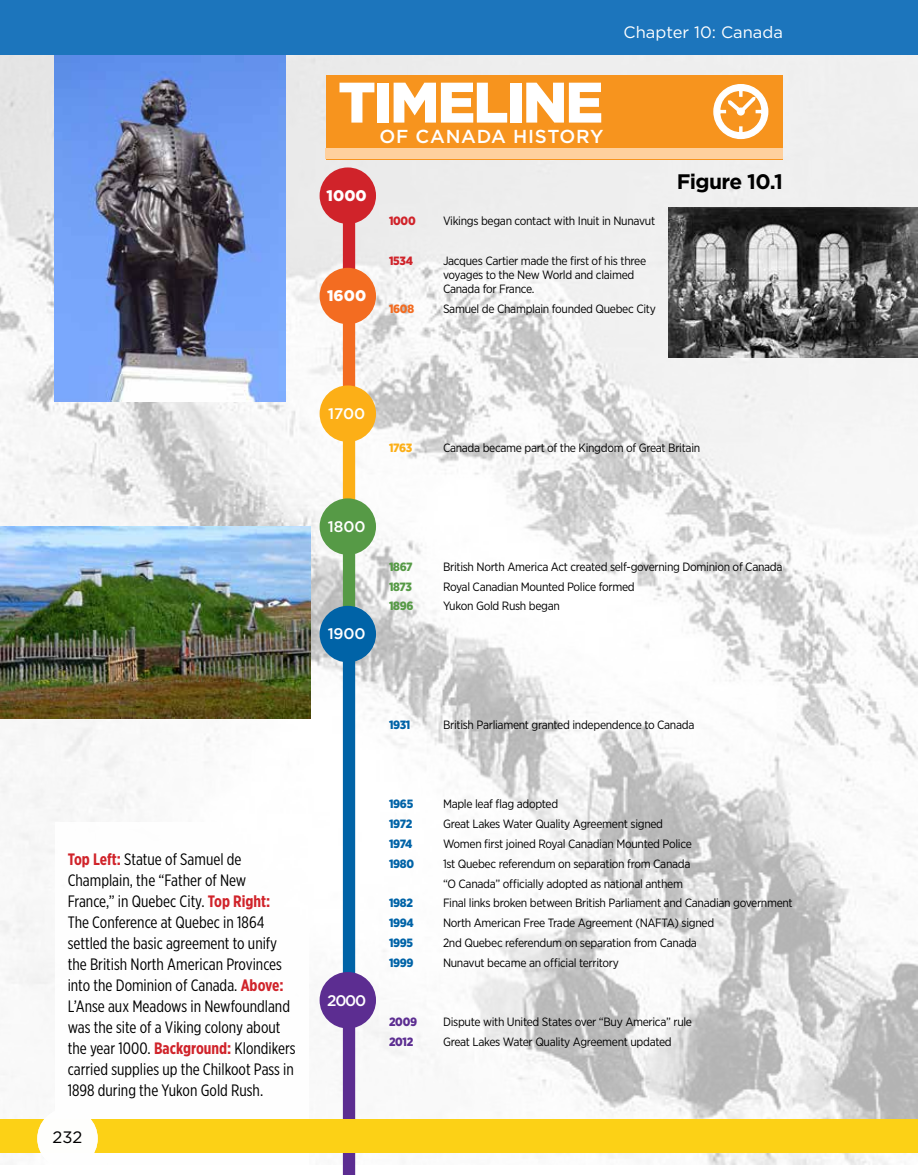
<style>
.page{position:relative;width:918px;height:1175px;background:#fff}
.page>*{position:absolute;margin:0;border:0;box-sizing:border-box;transform-origin:0 0}
.t1{font:900 57px "Gotham";letter-spacing:-.04em;color:#fff}
.t2{font:700 21px "Gotham";letter-spacing:-.03em;color:#000}
.t3{font:500 18.75px "Gotham";letter-spacing:.04em;color:#fff}
.t4{font:16.5px/21px "Gotham X Narrow";color:#000}
.t5{font:16.5px "Gotham";color:#fff}
.t6{font:16.5px "Gotham";color:#000}
.t7{font:500 15.3px "Gotham";letter-spacing:-.01em;color:#fff}
.t8{font:900 15.3px "Gotham";color:#fff}
.t9{font:12px/14.4px "Gotham Narrow";letter-spacing:-.025em;color:#000}
.t10{font:900 12px "Gotham Narrow";letter-spacing:-.025em;color:#0063a7}
.t11{font:900 12px "Gotham Narrow";letter-spacing:-.025em;color:#569a46}
.t12{font:900 12px "Gotham Narrow";letter-spacing:-.025em;color:#d0232a}
.t13{font:900 12px "Gotham Narrow";letter-spacing:-.025em;color:#5c2d91}
.t14{font:900 12px "Gotham Narrow";color:#f36c21}
.t15{font:900 12px "Gotham Narrow";color:#fcaf17}
.s1{font-weight:700;color:#d0232a}
</style>
<div class="page">
<img style="left:0;top:54px;width:918px;height:1110px">
<div style="left:326px;top:75px;width:457px;height:84px;background:#f7941e"></div>
<div style="left:325px;top:148px;width:458px;height:11px;background:#fed09e"></div>
<svg style="left:713px;top:84px;width:56px;height:56px"></svg>
<div style="left:738px;top:108px;width:6px;height:7px;background:#fff;border-radius:50%"></div>
<div style="left:737px;top:107px;width:8px;height:9px;border:2px solid #fff;border-radius:50%"></div>
<div style="left:56px;top:822px;width:253px;height:352px;background:#fff"></div>
<img style="left:0;top:526px;width:311px;height:192px">
<img style="left:669px;top:208px;width:249px;height:149px">
<div style="left:343px;top:657px;width:12px;height:329px;background:#0063a7"></div>
<div style="left:343px;top:306px;width:12px;height:103px;background:#f36c21"></div>
<div style="left:343px;top:196px;width:12px;height:81px;background:#d0232a"></div>
<div style="left:322px;top:270px;width:52px;height:52px;background:#f36c21;border-radius:50%"></div>
<div style="left:320px;top:268px;width:56px;height:56px;border:5px solid #f36c21;border-radius:50%"></div>
<div style="left:322px;top:170px;width:52px;height:52px;background:#d0232a;border-radius:50%"></div>
<div style="left:320px;top:167px;width:56px;height:57px;border:5px solid #d0232a;border-radius:50%"></div>
<div style="left:322px;top:388px;width:52px;height:51px;background:#fcaf17;border-radius:50%"></div>
<div style="left:320px;top:385px;width:56px;height:57px;border:5px solid #fcaf17;border-radius:50%"></div>
<div style="left:322px;top:974px;width:52px;height:52px;background:#5c2d91;border-radius:50%"></div>
<div style="left:320px;top:972px;width:56px;height:56px;border:5px solid #5c2d91;border-radius:50%"></div>
<div style="left:343px;top:429px;width:12px;height:84px;background:#fcaf17"></div>
<div style="left:343px;top:542px;width:12px;height:103px;background:#569a46"></div>
<div style="left:322px;top:608px;width:52px;height:52px;background:#0063a7;border-radius:50%"></div>
<div style="left:320px;top:606px;width:56px;height:56px;border:5px solid #0063a7;border-radius:50%"></div>
<div style="left:343px;top:1016px;width:12px;height:158px;background:#5c2d91"></div>
<div style="left:322px;top:500px;width:52px;height:52px;background:#569a46;border-radius:50%"></div>
<div style="left:320px;top:498px;width:56px;height:57px;border:5px solid #569a46;border-radius:50%"></div>
<img style="left:54px;top:54px;width:231px;height:347px">
<div style="left:0;top:1119px;width:918px;height:33px;background:#fcd116"></div>
<div style="left:0;top:0;width:918px;height:54px;background:#1c75bc"></div>
<div style="left:37px;top:1108px;width:61px;height:60px;background:#fff;border-radius:50%"></div>
<h1 class="t1" style="left:338px;top:63px;width:267px">TIMELINE</h1>
<h3 class="t3" style="left:379px;top:124px;width:226px">OF CANADA HISTORY</h3>
<p class="t8" style="left:327px;top:185px;width:42px">1000</p>
<h3 class="t5" style="left:624px;top:22px;width:161px">Chapter 10: Canada</h3>
<h2 class="t2" style="left:677px;top:168px;width:108px">Figure 10.1</h2>
<p class="t8" style="left:327px;top:285px;width:41px">1600</p>
<p class="t12" style="left:389px;top:213px;width:28px">1000</p>
<p class="t9" style="left:443px;top:213px;width:214px">Vikings began contact with Inuit in Nunavut</p>
<p class="t12" style="left:389px;top:252px;width:26px">1534</p>
<p class="t9" style="left:443px;top:253px;width:205px">Jacques Cartier made the first of his three voyages to the New World and claimed<br>Canada for France.</p>
<p class="t14" style="left:389px;top:301px;width:27px">1608</p>
<p class="t9" style="left:443px;top:301px;width:214px">Samuel de Champlain founded Quebec City</p>
<p class="t4" style="left:68px;top:848px;width:229px"><span class="s1">Top Left:</span> Statue of Samuel de Champlain, the “Father of New France,” in Quebec City. <span class="s1">Top Right:<br></span>The Conference at Quebec in 1864 settled the basic agreement to unify the British North American Provinces into the Dominion of Canada. <span class="s1">Above:<br></span>L’Anse aux Meadows in Newfoundland was the site of a Viking colony about the year 1000. <span class="s1">Background:</span> Klondikers carried supplies up the Chilkoot Pass in 1898 during the Yukon Gold Rush.</p>
<h3 class="t6" style="left:53px;top:1126px;width:31px">232</h3>
<p class="t7" style="left:328px;top:403px;width:38px">1700</p>
<p class="t15" style="left:389px;top:440px;width:25px">1763</p>
<p class="t9" style="left:443px;top:440px;width:259px">Canada became part of the Kingdom of Great Britain</p>
<p class="t7" style="left:328px;top:516px;width:39px">1800</p>
<p class="t7" style="left:328px;top:624px;width:39px">1900</p>
<p class="t11" style="left:389px;top:558px;width:25px">1867</p>
<p class="t9" style="left:443px;top:559px;width:341px">British North America Act created self-governing Dominion of Canada</p>
<p class="t11" style="left:389px;top:578px;width:25px">1873</p>
<p class="t9" style="left:443px;top:579px;width:193px">Royal Canadian Mounted Police formed</p>
<p class="t11" style="left:389px;top:598px;width:26px">1896</p>
<p class="t9" style="left:443px;top:598px;width:118px">Yukon Gold Rush began</p>
<p class="t10" style="left:389px;top:717px;width:23px">1931</p>
<p class="t9" style="left:443px;top:717px;width:253px">British Parliament granted independence to Canada</p>
<p class="t7" style="left:327px;top:990px;width:41px">2000</p>
<p class="t10" style="left:389px;top:796px;width:26px">1965</p>
<p class="t9" style="left:443px;top:796px;width:117px">Maple leaf flag adopted</p>
<p class="t10" style="left:389px;top:816px;width:25px">1972</p>
<p class="t9" style="left:443px;top:816px;width:222px">Great Lakes Water Quality Agreement signed</p>
<p class="t10" style="left:389px;top:836px;width:25px">1974</p>
<p class="t9" style="left:443px;top:836px;width:250px">Women first joined Royal Canadian Mounted Police</p>
<p class="t10" style="left:389px;top:855px;width:27px">1980</p>
<p class="t9" style="left:443px;top:853px;width:249px;line-height:19.8px">1st Quebec referendum on separation from Canada “O Canada” officially adopted as national anthem</p>
<p class="t10" style="left:389px;top:895px;width:25px">1982</p>
<p class="t9" style="left:443px;top:895px;width:351px">Final links broken between British Parliament and Canadian government</p>
<p class="t10" style="left:389px;top:915px;width:26px">1994</p>
<p class="t9" style="left:443px;top:915px;width:273px">North American Free Trade Agreement (NAFTA) signed</p>
<p class="t10" style="left:389px;top:935px;width:26px">1995</p>
<p class="t9" style="left:443px;top:935px;width:255px">2nd Quebec referendum on separation from Canada</p>
<p class="t10" style="left:389px;top:954px;width:26px">1999</p>
<p class="t9" style="left:443px;top:955px;width:177px">Nunavut became an official territory</p>
<p class="t13" style="left:389px;top:1014px;width:30px">2009</p>
<p class="t9" style="left:443px;top:1014px;width:251px">Dispute with United States over “Buy America” rule</p>
<p class="t13" style="left:389px;top:1034px;width:26px">2012</p>
<p class="t9" style="left:443px;top:1034px;width:230px">Great Lakes Water Quality Agreement updated</p>
</div>
